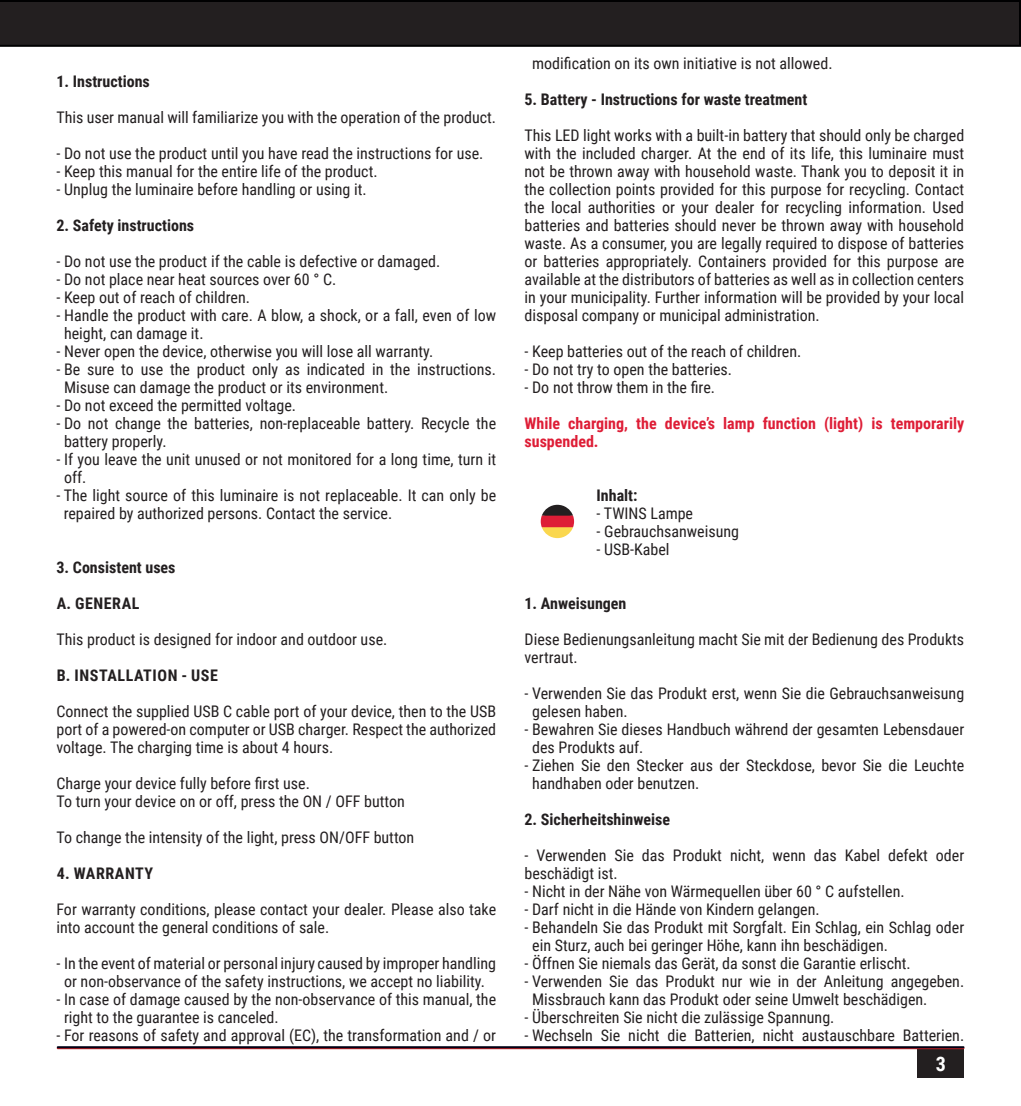
<style>
.page{position:relative;width:1021px;height:1106px;background:#fff}
.page>*{position:absolute;margin:0;border:0;box-sizing:border-box;transform-origin:0 0}
.t1{font:700 20px "Roboto Condensed";color:#fff}
.t2{font:16px/18px "Roboto Condensed";color:#231f20}
.t3{font:700 16px "Roboto Condensed";color:#231f20}
.t4{font:700 16px/18px "Roboto Condensed";color:#de1d36}
.t5{font:700 16px "Roboto Condensed";letter-spacing:.035em;color:#231f20}
</style>
<div class="page">
<div style="left:917px;top:1049px;width:47px;height:28px;background:#231f20"></div>
<hr style="left:58px;top:1047px;width:905px;height:2px;background:#ba1f24">
<svg style="left:540px;top:505px;width:34px;height:33px"></svg>
<svg style="left:0;top:0;width:1020px;height:47px;background:#201d1e"></svg>
<hr style="left:58px;top:1046px;width:905px;height:2px;background:#000115">
<p class="t3" style="left:56px;top:70px;width:95px">1. Instructions</p>
<p class="t2" style="left:56px;top:107px;width:441px">This user manual will familiarize you with the operation of the product.</p>
<p class="t2" style="left:56px;top:143px;width:428px">- Do not use the product until you have read the instructions for use.</p>
<p class="t2" style="left:56px;top:161px;width:323px">- Keep this manual for the entire life of the product.</p>
<p class="t2" style="left:56px;top:179px;width:312px">- Unplug the luminaire before handling or using it.</p>
<p class="t3" style="left:56px;top:214px;width:139px">2. Safety instructions</p>
<p class="t2" style="left:56px;top:251px;width:385px">- Do not use the product if the cable is defective or damaged.</p>
<p class="t2" style="left:56px;top:269px;width:281px">- Do not place near heat sources over 60 ° C.</p>
<p class="t2" style="left:56px;top:287px;width:195px">- Keep out of reach of children.</p>
<p class="t2" style="left:64px;top:305px;width:433px;text-indent:-8px">- Handle the product with care. A blow, a shock, or a fall, even of low height, can damage it.</p>
<p class="t2" style="left:56px;top:341px;width:378px">- Never open the device, otherwise you will lose all warranty.</p>
<p class="t2" style="left:64px;top:359px;width:433px;text-indent:-8px">- Be sure to use the product only as indicated in the instructions.<br>Misuse can damage the product or its environment.</p>
<p class="t2" style="left:56px;top:395px;width:241px">- Do not exceed the permitted voltage.</p>
<p class="t2" style="left:64px;top:413px;width:433px;text-indent:-8px">- Do not change the batteries, non-replaceable battery. Recycle the battery properly.</p>
<p class="t2" style="left:64px;top:449px;width:433px;text-indent:-8px">- If you leave the unit unused or not monitored for a long time, turn it off.</p>
<p class="t2" style="left:64px;top:485px;width:434px;text-indent:-7px">- The light source of this luminaire is not replaceable. It can only be repaired by authorized persons. Contact the service.</p>
<p class="t3" style="left:56px;top:556px;width:121px">3. Consistent uses</p>
<p class="t5" style="left:57px;top:592px;width:84px">A. GENERAL</p>
<p class="t2" style="left:56px;top:629px;width:332px">This product is designed for indoor and outdoor use.</p>
<p class="t5" style="left:57px;top:664px;width:163px">B. INSTALLATION - USE</p>
<p class="t2" style="left:56px;top:701px;width:441px;text-align:justify">Connect the supplied USB C cable port of your device, then to the USB port of a powered-on computer or USB charger. Respect the authorized voltage. The charging time is about 4 hours.</p>
<p class="t2" style="left:56px;top:773px;width:255px">Charge your device fully before first use.</p>
<p class="t2" style="left:56px;top:791px;width:350px">To turn your device on or off, press the ON / OFF button</p>
<p class="t2" style="left:56px;top:827px;width:359px">To change the intensity of the light, press ON/OFF button</p>
<p class="t5" style="left:57px;top:862px;width:98px">4. WARRANTY</p>
<p class="t2" style="left:56px;top:899px;width:441px">For warranty conditions, please contact your dealer. Please also take into account the general conditions of sale.</p>
<p class="t2" style="left:56px;top:953px;width:441px;text-align:center">- In the event of material or personal injury caused by improper handling or non-observance of the safety instructions, we accept no liability.</p>
<p class="t2" style="left:64px;top:989px;width:433px;text-indent:-8px">- In case of damage caused by the non-observance of this manual, the right to the guarantee is canceled.</p>
<p class="t2" style="left:56px;top:1025px;width:441px">- For reasons of safety and approval (EC), the transformation and / or</p>
<p class="t2" style="left:532px;top:53px;width:302px">modification on its own initiative is not allowed.</p>
<p class="t3" style="left:524px;top:88px;width:284px">5. Battery - Instructions for waste treatment</p>
<p class="t2" style="left:524px;top:125px;width:441px;text-align:justify">This LED light works with a built-in battery that should only be charged with the included charger. At the end of its life, this luminaire must not be thrown away with household waste. Thank you to deposit it in the collection points provided for this purpose for recycling. Contact the local authorities or your dealer for recycling information. Used batteries and batteries should never be thrown away with household waste. As a consumer, you are legally required to dispose of batteries or batteries appropriately. Containers provided for this purpose are available at the distributors of batteries as well as in collection centers in your municipality. Further information will be provided by your local disposal company or municipal administration.</p>
<p class="t2" style="left:524px;top:341px;width:278px">- Keep batteries out of the reach of children.</p>
<p class="t2" style="left:524px;top:359px;width:209px">- Do not try to open the batteries.</p>
<p class="t2" style="left:524px;top:377px;width:192px">- Do not throw them in the fire.</p>
<p class="t4" style="left:524px;top:413px;width:441px">While charging, the device’s lamp function (light) is temporarily suspended.</p>
<p class="t3" style="left:596px;top:484px;width:42px">Inhalt:</p>
<p class="t2" style="left:596px;top:503px;width:98px">- TWINS Lampe</p>
<p class="t2" style="left:596px;top:521px;width:144px">- Gebrauchsanweisung</p>
<p class="t2" style="left:596px;top:539px;width:75px">- USB-Kabel</p>
<p class="t3" style="left:524px;top:592px;width:103px">1. Anweisungen</p>
<p class="t2" style="left:524px;top:629px;width:441px">Diese Bedienungsanleitung macht Sie mit der Bedienung des Produkts vertraut.</p>
<p class="t2" style="left:532px;top:683px;width:433px;text-indent:-8px">- Verwenden Sie das Produkt erst, wenn Sie die Gebrauchsanweisung gelesen haben.</p>
<p class="t2" style="left:532px;top:719px;width:433px;text-indent:-8px">- Bewahren Sie dieses Handbuch während der gesamten Lebensdauer des Produkts auf.</p>
<p class="t2" style="left:532px;top:755px;width:433px;text-indent:-8px">- Ziehen Sie den Stecker aus der Steckdose, bevor Sie die Leuchte handhaben oder benutzen.</p>
<p class="t3" style="left:524px;top:808px;width:147px">2. Sicherheitshinweise</p>
<p class="t2" style="left:524px;top:845px;width:441px">- Verwenden Sie das Produkt nicht, wenn das Kabel defekt oder beschädigt ist.</p>
<p class="t2" style="left:524px;top:881px;width:381px">- Nicht in der Nähe von Wärmequellen über 60 ° C aufstellen.</p>
<p class="t2" style="left:524px;top:899px;width:297px">- Darf nicht in die Hände von Kindern gelangen.</p>
<p class="t2" style="left:532px;top:917px;width:433px;text-indent:-8px">- Behandeln Sie das Produkt mit Sorgfalt. Ein Schlag, ein Schlag oder ein Sturz, auch bei geringer Höhe, kann ihn beschädigen.</p>
<p class="t2" style="left:524px;top:953px;width:387px">- Öffnen Sie niemals das Gerät, da sonst die Garantie erlischt.</p>
<p class="t2" style="left:532px;top:971px;width:433px;text-indent:-8px">- Verwenden Sie das Produkt nur wie in der Anleitung angegeben.<br>Missbrauch kann das Produkt oder seine Umwelt beschädigen.</p>
<p class="t2" style="left:524px;top:1007px;width:311px">- Überschreiten Sie nicht die zulässige Spannung.</p>
<p class="t2" style="left:524px;top:1025px;width:441px">- Wechseln Sie nicht die Batterien, nicht austauschbare Batterien.</p>
<p class="t1" style="left:935px;top:1049px;width:12px">3</p>
</div>
